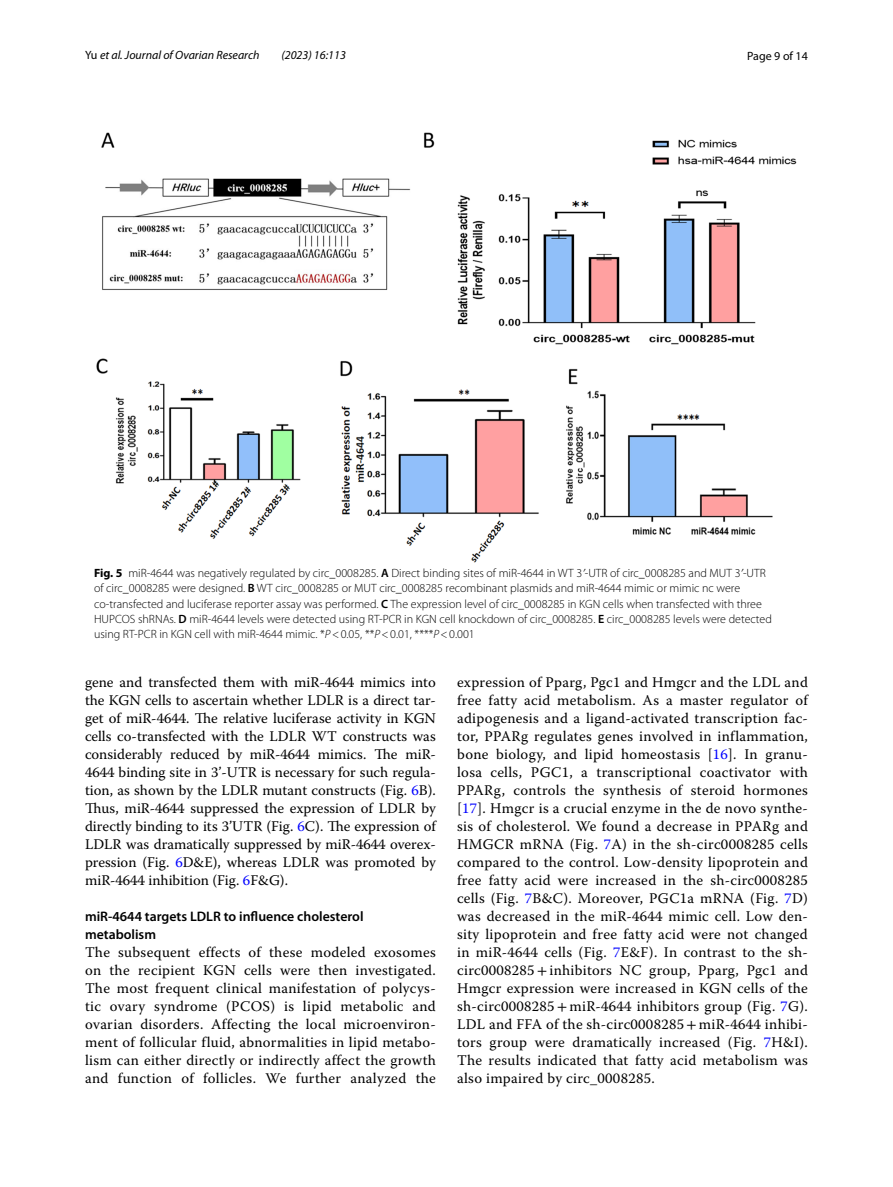
<style>
.page{position:relative;width:893px;height:1187px;background:#fff}
.page>*{position:absolute;margin:0;border:0;box-sizing:border-box;transform-origin:0 0}
.t1{font:14.7px/18px "Warnock Pro";letter-spacing:.02em;color:#000;text-align:justify}
.t2{font:600 13.8px/18px "Myriad Pro";color:#000}
.t3{font:300 12px/15px "Myriad Pro";color:#000}
.t4{font:italic 12px "Myriad Pro";color:#000}
.t5{font:12px "Myriad Pro";color:#000}
.s1{font-style:normal}
.s2{font-weight:700}
.s3{font-weight:600}
.s4{font-family:"STIX Math";font-weight:400}
.s5{font-style:italic}
.s6{color:#00f}
.s7{font-family:"STIX"}
</style>
<div class="page">
<img style="left:96px;top:133px;width:701px;height:429px">
<p class="t4" style="left:85px;top:48px;width:176px"><span class="s1">Yu</span> et al. Journal of Ovarian Research</p>
<p class="t4" style="left:281px;top:48px;width:66px">(2023) 16:113</p>
<p class="t5" style="left:747px;top:48px;width:62px">Page 9 of 14</p>
<p class="t3" style="left:94px;top:566px;width:679px"><span class="s2">Fig. 5</span> miR-4644 was negatively regulated by circ_0008285. <span class="s3">A</span> Direct binding sites of miR-4644 in WT 3<span class="s4">ʹ</span>-UTR of circ_0008285 and MUT 3<span class="s4">ʹ</span>-UTR of circ_0008285 were designed. <span class="s3">B</span> WT circ_0008285 or MUT circ_0008285 recombinant plasmids and miR-4644 mimic or mimic nc were co-transfected and luciferase reporter assay was performed. <span class="s3">C</span> The expression level of circ_0008285 in KGN cells when transfected with three HUPCOS shRNAs. <span class="s3">D</span> miR-4644 levels were detected using RT-PCR in KGN cell knockdown of circ_0008285. <span class="s3">E</span> circ_0008285 levels were detected using RT-PCR in KGN cell with miR-4644 mimic. *<span class="s5">P</span>&lt;0.05, **<span class="s5">P</span>&lt;0.01, ****<span class="s5">P</span>&lt;0.001</p>
<p class="t1" style="left:85px;top:672px;width:352px">gene and transfected them with miR-4644 mimics into the KGN cells to ascertain whether LDLR is a direct tar&shy;get of miR-4644. The relative luciferase activity in KGN cells co-transfected with the LDLR WT constructs was considerably reduced by miR-4644 mimics. The miR-4644 binding site in 3’-UTR is necessary for such regula&shy;tion, as shown by the LDLR mutant constructs (Fig. <span class="s6">6</span>B).<br>Thus, miR-4644 suppressed the expression of LDLR by directly binding to its 3’UTR (Fig. <span class="s6">6</span>C). The expression of LDLR was dramatically suppressed by miR-4644 overex&shy;pression (Fig. <span class="s6">6</span>D&amp;E), whereas LDLR was promoted by miR-4644 inhibition (Fig. <span class="s6">6</span>F&amp;G).</p>
<p class="t2" style="left:85px;top:906px;width:280px">miR‑4644 targets LDLR to influence cholesterol metabolism</p>
<p class="t1" style="left:85px;top:942px;width:352px">The subsequent effects of these modeled exosomes on the recipient KGN cells were then investigated.<br>The most frequent clinical manifestation of polycys&shy;tic ovary syndrome (PCOS) is lipid metabolic and ovarian disorders. Affecting the local microenviron&shy;ment of follicular fluid, abnormalities in lipid metabo&shy;lism can either directly or indirectly affect the growth and function of follicles. We further analyzed the</p>
<p class="t1" style="left:457px;top:672px;width:352px">expression of Pparg, Pgc1 and Hmgcr and the LDL and free fatty acid metabolism. As a master regulator of adipogenesis and a ligand-activated transcription fac&shy;tor, PPARg regulates genes involved in inflammation, bone biology, and lipid homeostasis [<span class="s6">16</span>]. In granu&shy;losa cells, PGC1, a transcriptional coactivator with PPARg, controls the synthesis of steroid hormones [<span class="s6">17</span>]. Hmgcr is a crucial enzyme in the de novo synthe&shy;sis of cholesterol. We found a decrease in PPARg and HMGCR mRNA (Fig. <span class="s6">7</span>A) in the sh-circ0008285 cells compared to the control. Low-density lipoprotein and free fatty acid were increased in the sh-circ0008285 cells (Fig. <span class="s6">7</span>B&amp;C). Moreover, PGC1a mRNA (Fig. <span class="s6">7</span>D) was decreased in the miR-4644 mimic cell. Low den&shy;sity lipoprotein and free fatty acid were not changed in miR-4644 cells (Fig. <span class="s6">7</span>E&amp;F). In contrast to the sh&shy;circ0008285<span class="s7">+</span>inhibitors NC group, Pparg, Pgc1 and Hmgcr expression were increased in KGN cells of the sh-circ0008285<span class="s7">+</span> miR-4644 inhibitors group (Fig. <span class="s6">7</span>G).<br>LDL and FFA of the sh-circ0008285<span class="s7">+</span> miR-4644 inhibi&shy;tors group were dramatically increased (Fig. <span class="s6">7</span>H&amp;I).<br>The results indicated that fatty acid metabolism was also impaired by circ_0008285.</p>
</div>
